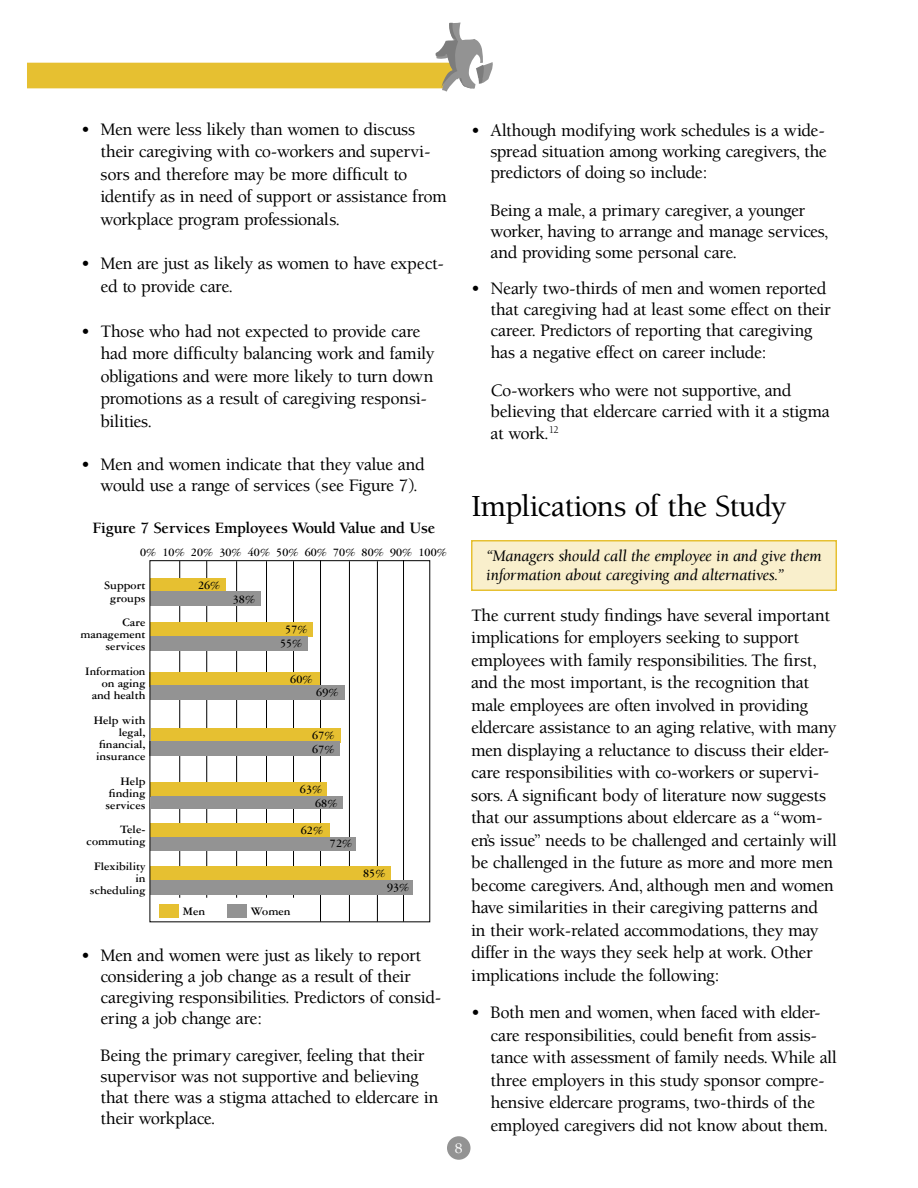
<style>
.page{position:relative;width:918px;height:1188px;background:#fff}
.page>*{position:absolute;margin:0;border:0;box-sizing:border-box;transform-origin:0 0}
.t1{font:500 31.5px "Berkeley";letter-spacing:-.025em;color:#000}
.t2{font:500 18px/22.5px "Berkeley";letter-spacing:-.025em;color:#000}
.t3{font:italic 16.5px/19.5px "Berkeley";letter-spacing:-.015em;color:#000}
.t4{font:700 16.2px "Berkeley";letter-spacing:-.02em;color:#000}
.t5{font:500 15px "Berkeley";color:#fff}
.t6{font:700 12.15px/12.1px "Garamond Three";color:#000;text-align:right}
</style>
<div class="page">
<div style="left:447px;top:1136px;width:24px;height:24px;background:#939393;border-radius:50%"></div>
<svg style="left:27px;top:23px;width:466px;height:69px"></svg>
<div style="left:472px;top:541px;width:364px;height:49px;background:#f9efcc"></div>
<div style="left:471px;top:540px;width:366px;height:51px;border:2px solid #e6c031"></div>
<hr style="left:403px;top:560px;width:1px;height:362px;background:#000">
<hr style="left:206px;top:561px;width:1px;height:337px;background:#000">
<hr style="left:179px;top:561px;width:1px;height:337px;background:#000">
<div style="left:159px;top:904px;width:19px;height:14px;background:#e6c031"></div>
<div style="left:228px;top:904px;width:19px;height:14px;background:#939393"></div>
<hr style="left:266px;top:561px;width:1px;height:337px;background:#000">
<hr style="left:236px;top:561px;width:1px;height:337px;background:#000">
<hr style="left:320px;top:560px;width:1px;height:362px;background:#000">
<hr style="left:293px;top:561px;width:1px;height:337px;background:#000">
<hr style="left:349px;top:561px;width:1px;height:361px;background:#000">
<hr style="left:377px;top:561px;width:1px;height:361px;background:#000">
<div style="left:150px;top:578px;width:75px;height:15px;background:#e6c031"></div>
<div style="left:150px;top:592px;width:110px;height:14px;background:#939393"></div>
<div style="left:150px;top:622px;width:162px;height:15px;background:#e6c031"></div>
<div style="left:150px;top:636px;width:157px;height:14px;background:#939393"></div>
<div style="left:150px;top:672px;width:170px;height:15px;background:#e6c031"></div>
<div style="left:150px;top:686px;width:194px;height:14px;background:#939393"></div>
<div style="left:151px;top:728px;width:189px;height:15px;background:#e6c031"></div>
<div style="left:150px;top:742px;width:190px;height:14px;background:#939393"></div>
<div style="left:151px;top:782px;width:176px;height:15px;background:#e6c031"></div>
<div style="left:151px;top:796px;width:191px;height:13px;background:#939393"></div>
<div style="left:150px;top:823px;width:179px;height:14px;background:#e6c031"></div>
<div style="left:150px;top:837px;width:206px;height:14px;background:#939393"></div>
<div style="left:150px;top:867px;width:240px;height:14px;background:#e6c031"></div>
<div style="left:150px;top:880px;width:262px;height:14px;background:#939393"></div>
<p class="t2" style="left:100px;top:118px;width:348px;text-indent:-20px">• Men were less likely than women to discuss their caregiving with co-workers and supervi&shy;sors and therefore may be more difficult to identify as in need of support or assistance from workplace program professionals.</p>
<p class="t2" style="left:100px;top:252px;width:345px;text-indent:-20px">• Men are just as likely as women to have expect&shy;ed to provide care.</p>
<p class="t2" style="left:100px;top:320px;width:335px;text-indent:-20px">• Those who had not expected to provide care had more difficulty balancing work and family obligations and were more likely to turn down promotions as a result of caregiving responsi&shy;bilities.</p>
<p class="t2" style="left:100px;top:454px;width:326px;line-height:21px;text-indent:-20px">• Men and women indicate that they value and would use a range of services (see Figure 7).</p>
<p class="t4" style="left:92px;top:519px;width:345px">Figure 7 Services Employees Would Value and Use</p>
<p class="t6" style="left:140px;top:546px;width:308px">0% 10% 20% 30% 40% 50% 60% 70% 80% 90% 100%</p>
<p class="t6" style="left:198px;top:579px;width:24px">26%</p>
<p class="t6" style="left:233px;top:593px;width:24px">38%</p>
<p class="t6" style="left:280px;top:623px;width:29px;line-height:13.5px;text-align:center">57%<br>55%</p>
<p class="t6" style="left:290px;top:673px;width:24px">60%</p>
<p class="t6" style="left:316px;top:687px;width:24px">69%</p>
<p class="t6" style="left:312px;top:729px;width:24px;line-height:13.5px;text-align:left">67%<br>67%</p>
<p class="t6" style="left:315px;top:783px;width:24px;line-height:13.5px;text-align:left;text-indent:-15px">63%<br>68%</p>
<p class="t6" style="left:301px;top:824px;width:24px">62%</p>
<p class="t6" style="left:330px;top:837px;width:24px">72%</p>
<p class="t6" style="left:363px;top:867px;width:24px">85%</p>
<p class="t6" style="left:387px;top:881px;width:24px">93%</p>
<p class="t6" style="left:104px;top:580px;width:43px;text-align:center">Support groups</p>
<p class="t6" style="left:80px;top:616px;width:67px">Care management services</p>
<p class="t6" style="left:85px;top:665px;width:62px">Information on aging and health</p>
<p class="t6" style="left:94px;top:714px;width:53px">Help with legal, financial, insurance</p>
<p class="t6" style="left:106px;top:775px;width:41px;text-align:justify;text-indent:15px">Help finding services</p>
<p class="t6" style="left:87px;top:824px;width:60px">Tele&shy;commuting</p>
<p class="t6" style="left:90px;top:860px;width:57px">Flexibility in scheduling</p>
<p class="t6" style="left:183px;top:906px;width:24px">Men</p>
<p class="t6" style="left:251px;top:906px;width:41px">Women</p>
<p class="t2" style="left:100px;top:945px;width:342px;line-height:21px;text-indent:-20px">• Men and women were just as likely to report considering a job change as a result of their caregiving responsibilities. Predictors of consid&shy;ering a job change are:</p>
<p class="t2" style="left:100px;top:1045px;width:339px;line-height:21px">Being the primary caregiver, feeling that their supervisor was not supportive and believing that there was a stigma attached to eldercare in their workplace.</p>
<p class="t5" style="left:455px;top:1140px;width:9px">8</p>
<p class="t2" style="left:490px;top:121px;width:338px;line-height:21px;text-indent:-20px">• Although modifying work schedules is a wide&shy;spread situation among working caregivers, the predictors of doing so include:</p>
<p class="t2" style="left:490px;top:200px;width:340px;line-height:21px">Being a male, a primary caregiver, a younger worker, having to arrange and manage services, and providing some personal care.</p>
<p class="t2" style="left:490px;top:278px;width:342px;line-height:21.5px;text-indent:-20px">• Nearly two-thirds of men and women reported that caregiving had at least some effect on their career. Predictors of reporting that caregiving has a negative effect on career include:</p>
<p class="t2" style="left:490px;top:380px;width:341px;line-height:21.8px">Co-workers who were not supportive, and believing that eldercare carried with it a stigma at work.<sup>12</sup></p>
<h1 class="t1" style="left:471px;top:489px;width:317px">Implications of the Study</h1>
<p class="t3" style="left:486px;top:546px;width:337px">“Managers should call the employee in and give them information about caregiving and alternatives.”</p>
<p class="t2" style="left:471px;top:604px;width:367px">The current study findings have several important implications for employers seeking to support employees with family responsibilities. The first, and the most important, is the recognition that male employees are often involved in providing eldercare assistance to an aging relative, with many men displaying a reluctance to discuss their elder&shy;care responsibilities with co-workers or supervi&shy;sors. A significant body of literature now suggests that our assumptions about eldercare as a “wom&shy;en’s issue” needs to be challenged and certainly will be challenged in the future as more and more men become caregivers. And, although men and women have similarities in their caregiving patterns and in their work-related accommodations, they may differ in the ways they seek help at work. Other implications include the following:</p>
<p class="t2" style="left:490px;top:1002px;width:348px;text-indent:-20px">• Both men and women, when faced with elder&shy;care responsibilities, could benefit from assis&shy;tance with assessment of family needs. While all three employers in this study sponsor compre&shy;hensive eldercare programs, two-thirds of the employed caregivers did not know about them.</p>
</div>
